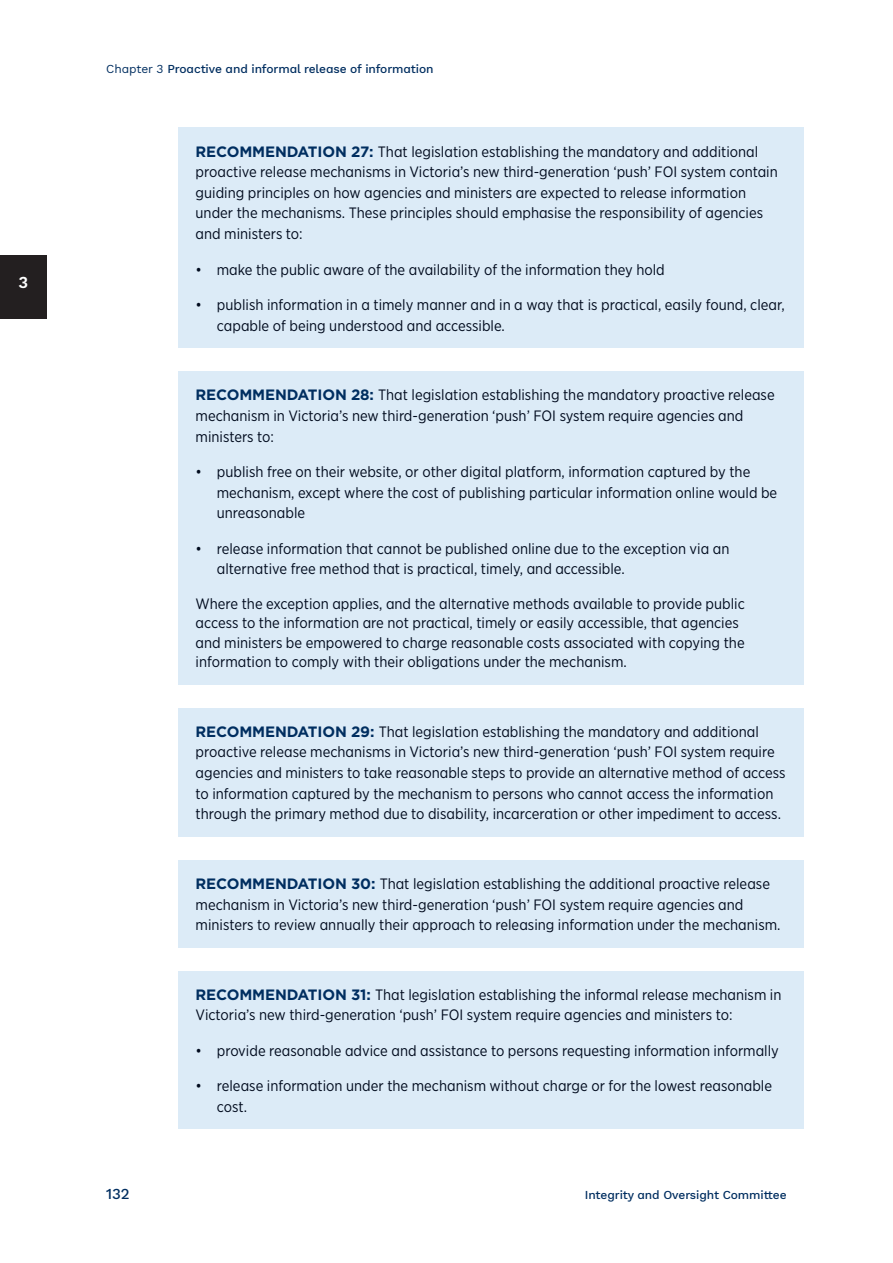
<style>
.page{position:relative;width:893px;height:1263px;background:#fff}
.page>*{position:absolute;margin:0;border:0;box-sizing:border-box;transform-origin:0 0}
.t1{font:600 16.5px "Work Sans";color:#fff}
.t2{font:15px/20.7px "Gotham Narrow";color:#000a1d}
.t3{font:700 15px "Gotham";letter-spacing:-.01em;color:#002e60}
.t4{font:500 15px "Work Sans";color:#002e60}
.t5{font:500 12px "Work Sans";letter-spacing:-.01em;color:#002e60}
.s1{font-weight:400}
.s2{font-family:"Gotham";font-weight:700;color:#002e60}
</style>
<div class="page">
<div style="left:0;top:255px;width:47px;height:64px;background:#231f20"></div>
<div style="left:179px;top:128px;width:625px;height:128px;background:#dcebf7"></div>
<div style="left:179px;top:256px;width:625px;height:92px;background:#dcebf7"></div>
<div style="left:179px;top:371px;width:625px;height:87px;background:#dcebf7"></div>
<div style="left:179px;top:458px;width:625px;height:67px;background:#dcebf7"></div>
<div style="left:179px;top:525px;width:625px;height:55px;background:#dcebf7"></div>
<div style="left:179px;top:580px;width:625px;height:104px;background:#dcebf7"></div>
<div style="left:179px;top:708px;width:625px;height:128px;background:#dcebf7"></div>
<div style="left:179px;top:860px;width:625px;height:87px;background:#dcebf7"></div>
<div style="left:179px;top:971px;width:625px;height:66px;background:#dcebf7"></div>
<div style="left:179px;top:1037px;width:625px;height:92px;background:#dcebf7"></div>
<p class="t1" style="left:19px;top:269px;width:11px">3</p>
<p class="t5" style="left:106px;top:60px;width:329px"><span class="s1">Chapter 3</span> Proactive and informal release of information</p>
<p class="t2" style="left:196px;top:141px;width:584px;text-indent:155px"><span class="s2">27:</span> That legislation establishing the mandatory and additional proactive release mechanisms in Victoria’s new third‑generation ‘push’ FOI system contain guiding principles on how agencies and ministers are expected to release information under the mechanisms. These principles should emphasise the responsibility of agencies and ministers to:</p>
<p class="t2" style="left:196px;top:259px;width:471px">• make the public aware of the availability of the information they hold</p>
<p class="t2" style="left:217px;top:294px;width:569px;text-indent:-21px">• publish information in a timely manner and in a way that is practical, easily found, clear, capable of being understood and accessible.</p>
<p class="t3" style="left:196px;top:141px;width:23px">RECOMMENDATION</p>
<p class="t2" style="left:196px;top:384px;width:581px;text-indent:155px"><span class="s2">28:</span> That legislation establishing the mandatory proactive release mechanism in Victoria’s new third‑generation ‘push’ FOI system require agencies and ministers to:</p>
<p class="t2" style="left:217px;top:461px;width:562px;text-indent:-21px">• publish free on their website, or other digital platform, information captured by the mechanism, except where the cost of publishing particular information online would be unreasonable</p>
<p class="t2" style="left:217px;top:538px;width:514px;text-indent:-21px">• release information that cannot be published online due to the exception via an alternative free method that is practical, timely, and accessible.</p>
<p class="t2" style="left:196px;top:593px;width:551px;line-height:19.5px">Where the exception applies, and the alternative methods available to provide public access to the information are not practical, timely or easily accessible, that agencies and ministers be empowered to charge reasonable costs associated with copying the information to comply with their obligations under the mechanism.</p>
<p class="t3" style="left:196px;top:385px;width:23px">RECOMMENDATION</p>
<p class="t2" style="left:196px;top:721px;width:591px;text-indent:155px"><span class="s2">29:</span> That legislation establishing the mandatory and additional proactive release mechanisms in Victoria’s new third‑generation ‘push’ FOI system require agencies and ministers to take reasonable steps to provide an alternative method of access to information captured by the mechanism to persons who cannot access the information through the primary method due to disability, incarceration or other impediment to access.</p>
<p class="t3" style="left:196px;top:722px;width:23px">RECOMMENDATION</p>
<p class="t2" style="left:196px;top:873px;width:586px;text-indent:155px"><span class="s2">30:</span> That legislation establishing the additional proactive release mechanism in Victoria’s new third‑generation ‘push’ FOI system require agencies and ministers to review annually their approach to releasing information under the mechanism.</p>
<p class="t3" style="left:196px;top:874px;width:23px">RECOMMENDATION</p>
<p class="t2" style="left:196px;top:984px;width:587px;text-indent:155px"><span class="s2">31:</span> That legislation establishing the informal release mechanism in<br>Victoria’s new third‑generation ‘push’ FOI system require agencies and ministers to:</p>
<p class="t2" style="left:196px;top:1040px;width:585px">• provide reasonable advice and assistance to persons requesting information informally</p>
<p class="t2" style="left:217px;top:1075px;width:557px;text-indent:-21px">• release information under the mechanism without charge or for the lowest reasonable cost.</p>
<p class="t3" style="left:196px;top:984px;width:23px">RECOMMENDATION</p>
<p class="t4" style="left:106px;top:1183px;width:25px">132</p>
<p class="t5" style="left:585px;top:1186px;width:203px">Integrity and Oversight Committee</p>
</div>
